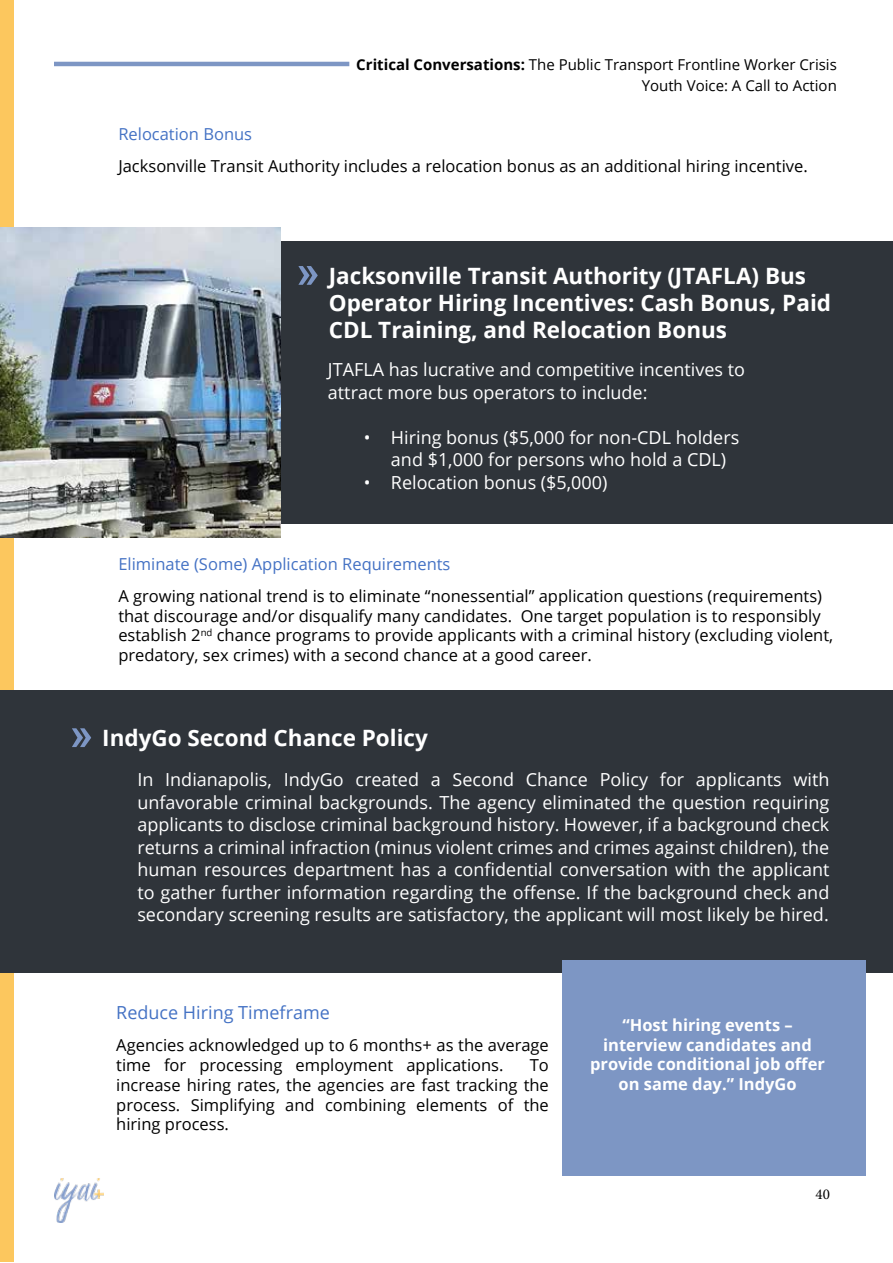
<style>
.page{position:relative;width:893px;height:1263px;background:#fff}
.page>*{position:absolute;margin:0;border:0;box-sizing:border-box;transform-origin:0 0}
.t1{font:700 22.5px/27px "Open Sans";color:#fff}
.t2{font:18px/22.5px "Open Sans";color:#fff}
.t3{font:18px "Open Sans";color:#4472c4}
.t4{font:16.5px/19.8px "Open Sans";color:#000}
.t5{font:700 16.5px/19.8px "Open Sans";color:#fff;text-align:center}
.t6{font:16.5px "Open Sans";color:#4472c4}
.t7{font:15px/21px "Open Sans";color:#000;text-align:right}
.t8{font:15px "Minion Pro";color:#000}
.s1{font-weight:700}
</style>
<div class="page">
<hr style="left:54px;top:62px;width:295px;height:4px;background:#7d96c4">
<img style="left:54px;top:1178px;width:50px;height:44px">
<div style="left:1px;top:1px;width:13px;height:1261px;background:#fcc75e"></div>
<div style="left:0;top:241px;width:893px;height:282px;background:#2f343a"></div>
<svg style="left:298px;top:266px;width:20px;height:19px"></svg>
<div style="left:0;top:690px;width:893px;height:282px;background:#2f343a"></div>
<svg style="left:72px;top:728px;width:19px;height:19px"></svg>
<div style="left:562px;top:960px;width:304px;height:215px;background:#7d96c4"></div>
<img style="left:0;top:227px;width:280px;height:310px">
<p class="t7" style="left:356px;top:54px;width:482px"><span class="s1">Critical Conversations:</span> The Public Transport Frontline Worker Crisis<br>Youth Voice: A Call to Action</p>
<p class="t6" style="left:118px;top:123px;width:135px">Relocation Bonus</p>
<p class="t4" style="left:118px;top:156px;width:691px">Jacksonville Transit Authority includes a relocation bonus as an additional hiring incentive.</p>
<p class="t1" style="left:329px;top:261px;width:504px">Jacksonville Transit Authority (JTAFLA) Bus<br>Operator Hiring Incentives: Cash Bonus, Paid<br>CDL Training, and Relocation Bonus</p>
<p class="t2" style="left:328px;top:358px;width:419px">JTAFLA has lucrative and competitive incentives to attract more bus operators to include:</p>
<p class="t2" style="left:391px;top:426px;width:350px;text-indent:-27px">• Hiring bonus ($5,000 for non-CDL holders and $1,000 for persons who hold a CDL)</p>
<p class="t2" style="left:364px;top:471px;width:245px">• Relocation bonus ($5,000)</p>
<p class="t6" style="left:118px;top:553px;width:334px">Eliminate (Some) Application Requirements</p>
<p class="t4" style="left:118px;top:585px;width:716px">A growing national trend is to eliminate “nonessential” application questions (requirements) that discourage and/or disqualify many candidates. One target population is to responsibly establish 2<sup>nd</sup> chance programs to provide applicants with a criminal history (excluding violent, predatory, sex crimes) with a second chance at a good career.</p>
<p class="t1" style="left:102px;top:724px;width:327px">IndyGo Second Chance Policy</p>
<p class="t2" style="left:137px;top:768px;width:693px;text-align:justify">In Indianapolis, IndyGo created a Second Chance Policy for applicants with unfavorable criminal backgrounds. The agency eliminated the question requiring applicants to disclose criminal background history. However, if a background check returns a criminal infraction (minus violent crimes and crimes against children), the human resources department has a confidential conversation with the applicant to gather further information regarding the offense. If the background check and secondary screening results are satisfactory, the applicant will most likely be hired.</p>
<p class="t3" style="left:116px;top:1000px;width:215px">Reduce Hiring Timeframe</p>
<p class="t4" style="left:116px;top:1035px;width:434px">Agencies acknowledged up to 6 months+ as the average time for processing employment applications.</p>
<p class="t4" style="left:116px;top:1055px;width:434px;text-align:justify;text-indent:413px">To increase hiring rates, the agencies are fast tracking the process. Simplifying and combining elements of the hiring process.</p>
<p class="t5" style="left:590px;top:1014px;width:236px">“Host hiring events – interview candidates and provide conditional job offer on same day.” IndyGo</p>
<p class="t8" style="left:816px;top:1184px;width:16px">40</p>
</div>
